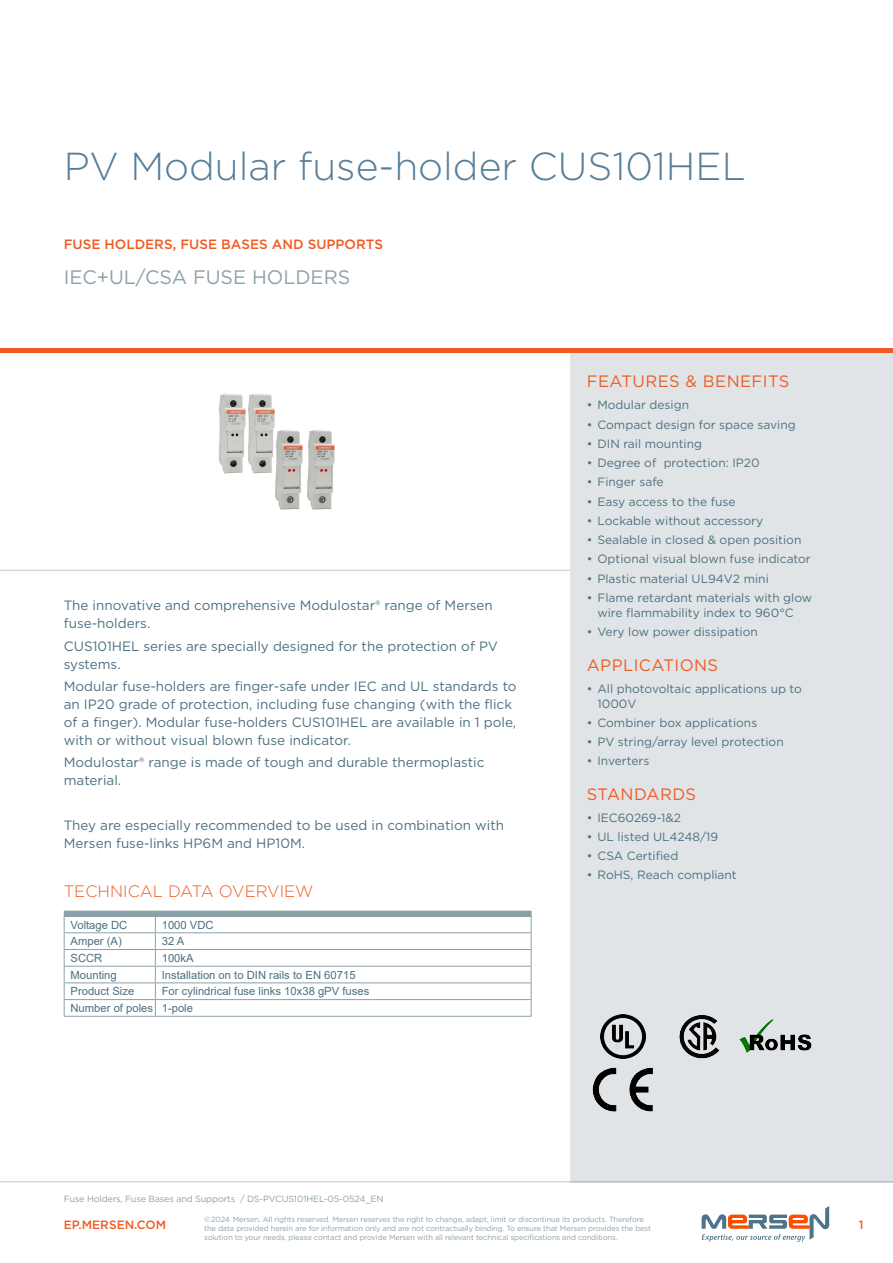
<style>
.page{position:relative;width:893px;height:1263px;background:#fff}
.page>*{position:absolute;margin:0;border:0;box-sizing:border-box;transform-origin:0 0}
.t1{font:300 39px "Gotham";color:#587d98}
.t2{font:19.5px "Gotham";color:#8ba1a9}
.t3{font:16.5px "Gotham";letter-spacing:.025em;color:#f15a22}
.t4{font:300 16.5px "Gotham";color:#f15a22}
.t5{font:13.5px/18px "Gotham";color:#4c7080}
.t6{font:500 13.5px "Gotham";color:#f15a22}
.t7{font:12px/15px "Gotham";color:#4c7080}
.t8{font:500 12px "Gotham";color:#f15a22}
.t9{font:11.25px/16.6px "Arial";color:#4c7080}
.t10{font:9px "Gotham";letter-spacing:-.015em;color:#8ba1a9}
.t11{font:7.5px/9px "Gotham";letter-spacing:-.015em;color:#8ba1a9}
</style>
<div class="page">
<hr style="left:0;top:1181px;width:893px;height:1px;background:#bec8cd">
<div style="left:570px;top:353px;width:323px;height:829px;background:#e1e4e7"></div>
<hr style="left:0;top:349px;width:893px;height:4px;background:#f15a22">
<hr style="left:0;top:570px;width:570px;height:1px;background:#bec8cd">
<svg style="left:702px;top:1206px;width:127px;height:36px"></svg>
<div style="left:64px;top:911px;width:467px;height:6px;background:#8ba1a9"></div>
<hr style="left:64px;top:932px;width:91px;height:1px;background:#8ba1a9">
<hr style="left:155px;top:932px;width:376px;height:1px;background:#8ba1a9">
<hr style="left:64px;top:949px;width:91px;height:1px;background:#8ba1a9">
<hr style="left:155px;top:949px;width:376px;height:1px;background:#8ba1a9">
<hr style="left:64px;top:966px;width:91px;height:1px;background:#8ba1a9">
<hr style="left:155px;top:966px;width:376px;height:1px;background:#8ba1a9">
<hr style="left:64px;top:982px;width:91px;height:1px;background:#8ba1a9">
<hr style="left:155px;top:982px;width:376px;height:1px;background:#8ba1a9">
<hr style="left:64px;top:999px;width:91px;height:1px;background:#8ba1a9">
<svg style="left:64px;top:917px;width:1px;height:99px"></svg>
<hr style="left:64px;top:1016px;width:91px;height:1px;background:#8ba1a9">
<hr style="left:155px;top:999px;width:376px;height:1px;background:#8ba1a9">
<svg style="left:155px;top:917px;width:1px;height:99px"></svg>
<svg style="left:531px;top:916px;width:1px;height:100px"></svg>
<hr style="left:155px;top:1016px;width:376px;height:1px;background:#8ba1a9">
<img style="left:218px;top:393px;width:117px;height:117px">
<img style="left:601px;top:1014px;width:44px;height:45px">
<img style="left:740px;top:1020px;width:72px;height:33px">
<img style="left:680px;top:1015px;width:39px;height:44px">
<img style="left:592px;top:1067px;width:61px;height:45px">
<h1 class="t1" style="left:64px;top:142px;width:683px">PV Modular fuse-holder CUS101HEL</h1>
<p class="t6" style="left:64px;top:235px;width:321px">FUSE HOLDERS, FUSE BASES AND SUPPORTS</p>
<h2 class="t2" style="left:64px;top:264px;width:288px">IEC+UL/CSA FUSE HOLDERS</h2>
<p class="t5" style="left:64px;top:596px;width:431px">The innovative and comprehensive Modulostar® range of Mersen fuse-holders.</p>
<p class="t5" style="left:64px;top:637px;width:436px">CUS101HEL series are specially designed for the protection of PV systems.</p>
<p class="t5" style="left:64px;top:677px;width:454px">Modular fuse-holders are finger-safe under IEC and UL standards to an IP20 grade of protection, including fuse changing (with the flick of a finger). Modular fuse-holders CUS101HEL are available in 1 pole, with or without visual blown fuse indicator.</p>
<p class="t5" style="left:64px;top:753px;width:422px">Modulostar® range is made of tough and durable thermoplastic material.</p>
<p class="t5" style="left:64px;top:815px;width:442px">They are especially recommended to be used in combination with<br>Mersen fuse-links HP6M and HP10M.</p>
<p class="t4" style="left:64px;top:881px;width:251px">TECHNICAL DATA OVERVIEW</p>
<p class="t9" style="left:71px;top:916px;width:58px">Voltage DC</p>
<p class="t9" style="left:162px;top:916px;width:53px">1000 VDC</p>
<p class="t9" style="left:71px;top:933px;width:53px">Amper (A)</p>
<p class="t9" style="left:162px;top:933px;width:24px">32 A</p>
<p class="t9" style="left:71px;top:949px;width:33px">SCCR</p>
<p class="t9" style="left:162px;top:949px;width:33px">100kA</p>
<p class="t9" style="left:71px;top:966px;width:48px">Mounting</p>
<p class="t9" style="left:162px;top:966px;width:195px">Installation on to DIN rails to EN 60715</p>
<p class="t9" style="left:71px;top:983px;width:65px">Product Size</p>
<p class="t9" style="left:71px;top:983px;width:300px;text-indent:91px">For cylindrical fuse links 10x38 gPV fuses<br>Number of poles 1-pole</p>
<p class="t3" style="left:587px;top:371px;width:204px">FEATURES &amp; BENEFITS</p>
<p class="t7" style="left:587px;top:397px;width:104px">• Modular design</p>
<p class="t7" style="left:587px;top:417px;width:210px">• Compact design for space saving</p>
<p class="t7" style="left:587px;top:436px;width:117px">• DIN rail mounting</p>
<p class="t7" style="left:587px;top:455px;width:174px">• Degree of protection: IP20</p>
<p class="t7" style="left:587px;top:474px;width:78px">• Finger safe</p>
<p class="t7" style="left:587px;top:494px;width:150px">• Easy access to the fuse</p>
<p class="t7" style="left:587px;top:513px;width:178px">• Lockable without accessory</p>
<p class="t7" style="left:587px;top:532px;width:216px">• Sealable in closed &amp; open position</p>
<p class="t7" style="left:587px;top:551px;width:225px">• Optional visual blown fuse indicator</p>
<p class="t7" style="left:587px;top:571px;width:183px">• Plastic material UL94V2 mini</p>
<p class="t7" style="left:597px;top:590px;width:216px;text-indent:-11px">• Flame retardant materials with glow wire flammability index to 960°C</p>
<p class="t7" style="left:587px;top:624px;width:173px">• Very low power dissipation</p>
<p class="t3" style="left:587px;top:654px;width:133px">APPLICATIONS</p>
<p class="t7" style="left:597px;top:680px;width:206px;text-indent:-11px">• All photovoltaic applications up to<br>1000V</p>
<p class="t7" style="left:587px;top:715px;width:172px">• Combiner box applications</p>
<p class="t7" style="left:587px;top:734px;width:198px">• PV string/array level protection</p>
<p class="t7" style="left:587px;top:753px;width:64px">• Inverters</p>
<p class="t3" style="left:587px;top:783px;width:111px">STANDARDS</p>
<p class="t7" style="left:587px;top:810px;width:96px">• IEC60269-1&amp;2</p>
<p class="t7" style="left:587px;top:829px;width:133px">• UL listed UL4248/19</p>
<p class="t7" style="left:587px;top:848px;width:93px">• CSA Certified</p>
<p class="t7" style="left:587px;top:867px;width:151px">• RoHS, Reach compliant</p>
<p class="t10" style="left:64px;top:1193px;width:321px">Fuse Holders, Fuse Bases and Supports / DS-PVCUS101HEL-05-0524_EN</p>
<p class="t8" style="left:64px;top:1217px;width:104px">EP.MERSEN.COM</p>
<p class="t8" style="left:859px;top:1217px;width:6px">1</p>
<p class="t11" style="left:204px;top:1215px;width:448px">©2024 Mersen. All rights reserved. Mersen reserves the right to change, adapt, limit or discontinue its products. Therefore the data provided herein are for information only and are not contractually binding. To ensure that Mersen provides the best solution to your needs, please contact and provide Mersen with all relevant technical specifications and conditions.</p>
</div>
